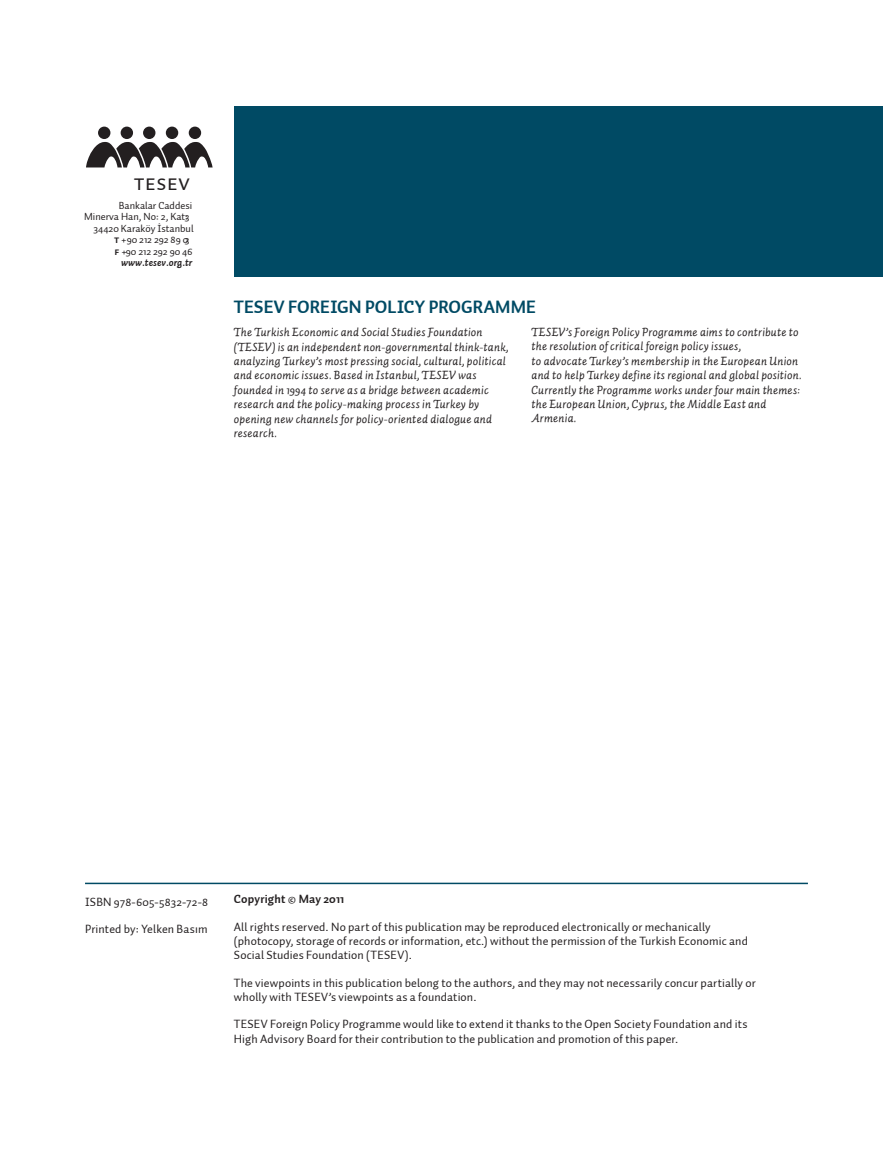
<style>
.page{position:relative;width:893px;height:1149px;background:#fff}
.page>*{position:absolute;margin:0;border:0;box-sizing:border-box;transform-origin:0 0}
.t1{font:22.35px "Auto 2 TR Regular Sm Cp";color:#231f20}
.t2{font:18px "Auto 2 TR Bold";color:#004a64}
.t3{font:italic 12px/14.4px "Auto 2 TR Regular";letter-spacing:.02em;color:#231f20}
.t4{font:12px/14.4px "Auto 2 TR Regular";letter-spacing:.01em;color:#231f20}
.t5{font:12px "Auto 2 TR Bold";letter-spacing:.015em;color:#231f20}
.t6{font:10.35px "Auto 2 TR Regular";color:#231f20}
.t7{font:italic 10.35px "Auto 2 TR Bold";color:#231f20}
.s1{font-family:"Auto 2 TR Bold Sm Cp"}
</style>
<div class="page">
<svg style="left:86px;top:126px;width:127px;height:41px"></svg>
<div style="left:234px;top:106px;width:648px;height:170px;background:#004a64"></div>
<hr style="left:85px;top:882px;width:723px;height:1px;background:#004a64">
<h1 class="t1" style="left:134px;top:170px;width:58px">TESEV</h1>
<p class="t6" style="left:119px;top:199px;width:75px">Bankalar Caddesi</p>
<p class="t6" style="left:84px;top:210px;width:107px">Minerva Han, No: 2, Kat: 3</p>
<p class="t6" style="left:94px;top:222px;width:102px">34420 Karaköy ‹stanbul</p>
<p class="t6" style="left:114px;top:233px;width:77px"><span class="s1">T</span> +90 212 292 89 03</p>
<p class="t6" style="left:115px;top:245px;width:79px"><span class="s1">F</span> +90 212 292 90 46</p>
<p class="t7" style="left:121px;top:256px;width:73px">www.tesev.org.tr</p>
<h2 class="t2" style="left:234px;top:295px;width:66px">TESEV FORE</h2>
<h2 class="t2" style="left:330px;top:295px;width:157px">IGN POLICY PROGRAMME</h2>
<p class="t3" style="left:234px;top:325px;width:276px">The Turkish Economic and Social Studies Foundation (TESEV) is an independent non-governmental think-tank, analyzing Turkey’s most pressing social, cultural, political and economic issues. Based in Istanbul, TESEV was founded in 1994 to serve as a bridge between academic research and the policy-making process in Turkey by opening new channels for policy-oriented dialogue and research.</p>
<p class="t3" style="left:531px;top:324px;width:272px">TESEV’s Foreign Policy Programme aims to contribute to the resolution of critical foreign policy issues,<br>to advocate Turkey’s membership in the European Union and to help Turkey define its regional and global position.<br>Currently the Programme works under four main themes: the European Union, Cyprus, the Middle East and Armenia.</p>
<p class="t4" style="left:85px;top:894px;width:125px">ISBN 978-605-5832-72-8</p>
<p class="t4" style="left:85px;top:922px;width:124px">Printed by: Yelken Basım</p>
<p class="t5" style="left:234px;top:891px;width:112px">Copyright © May 2011</p>
<p class="t4" style="left:234px;top:919px;width:516px">All rights reserved. No part of this publication may be reproduced electronically or mechanically (photocopy, storage of records or information, etc.) without the permission of the Turkish Economic and<br>Social Studies Foundation (TESEV).</p>
<p class="t4" style="left:234px;top:975px;width:523px">The viewpoints in this publication belong to the authors, and they may not necessarily concur partially or wholly with TESEV’s viewpoints as a foundation.</p>
<p class="t4" style="left:234px;top:1016px;width:515px">TESEV Foreign Policy Programme would like to extend it thanks to the Open Society Foundation and its<br>High Advisory Board for their contribution to the publication and promotion of this paper.</p>
</div>
